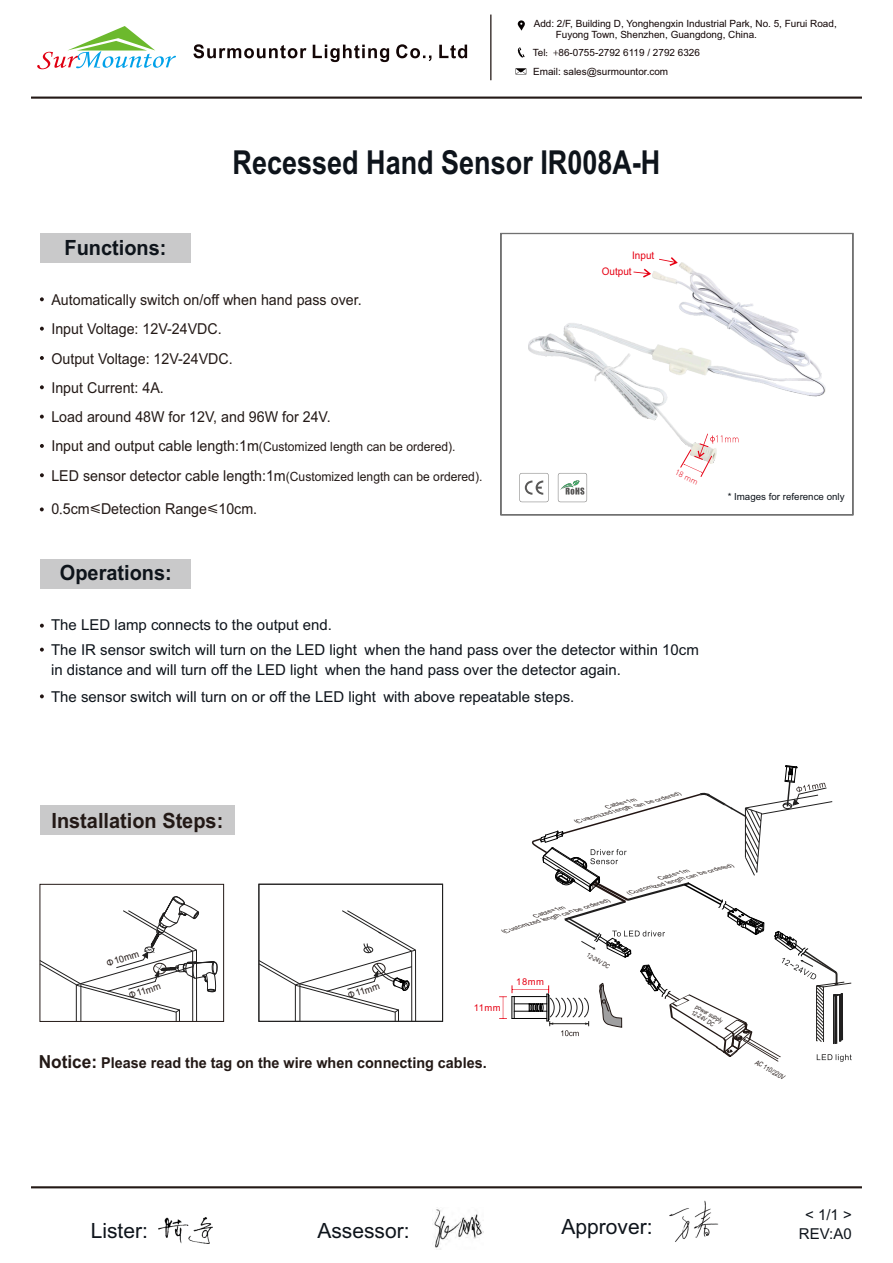
<style>
.page{position:relative;width:893px;height:1263px;background:#fff}
.page>*{position:absolute;margin:0;border:0;box-sizing:border-box;transform-origin:0 0}
.t1{font:700 33px "Arial";color:#0e141b;scale:.82 1}
.t2{font:21px "Arial";color:#0e141b}
.t3{font:700 21px "Arial";color:#0e141b;scale:.95 1}
.t4{font:700 21px "Arial";color:#231916;scale:.95 1}
.t5{font:15px/24.5px "Arial";color:#0e141b}
.t6{font:15px/29.4px "Arial";color:#231916;scale:.95 1}
.t7{font:700 15px "Arial";color:#231916;scale:.96 1}
.t8{font:12.75px "Arial";color:#231916;scale:.95 1}
.t9{font:10.5px "Arial";color:#e60013;scale:.95 1}
.t10{font:9.9px/11.1px "Arial";color:#130606}
.t11{font:9.75px "Arial";color:#0e141b}
.t12{font:9.6px "Arial";color:#231916;scale:.96 1}
.t13{font:9.45px "Arial";letter-spacing:.055em;color:#e60013}
.t14{font:300 8.1px "DIN";color:#e60013}
.t15{font:7.05px "Arial";color:#231916;scale:.8 1}
.t16{font:6.45px/7.2px "Arial";color:#231916;scale:.8 1}
.t17{font:italic 5.4px/6px "Arial";color:#231916;scale:1.27 1}
.t18{font:italic 5.4px/6.1px "Arial";color:#231916;scale:1.29 1}
.s1{font-family:"FZSSK GBK1 0"}
.s2{font-size:15px}
.s3{font-size:12.75px}
.s4{font-family:"Ping Fang SC"}
.s5{font-family:"FZLTHJW GB1 0"}
.s6{font-size:18px}
</style>
<div class="page">
<img style="left:434px;top:1209px;width:49px;height:40px">
<img style="left:669px;top:1200px;width:50px;height:42px">
<svg style="left:31px;top:96px;width:831px;height:3px;background:#625b59"></svg>
<svg style="left:31px;top:1186px;width:831px;height:3px;background:#625b58"></svg>
<svg style="left:37px;top:26px;width:139px;height:43px"></svg>
<svg style="left:193px;top:44px;width:274px;height:18px"></svg>
<svg style="left:518px;top:20px;width:7px;height:11px"></svg>
<svg style="left:517px;top:47px;width:8px;height:11px"></svg>
<svg style="left:516px;top:68px;width:10px;height:6px"></svg>
<hr style="left:490px;top:15px;width:1px;height:65px;background:#231916">
<img style="left:159px;top:1217px;width:54px;height:26px">
<svg style="left:500px;top:232px;width:354px;height:284px"></svg>
<div style="left:40px;top:233px;width:151px;height:30px;background:#c9c9ca"></div>
<div style="left:40px;top:560px;width:151px;height:29px;background:#c9c9ca"></div>
<svg style="left:40px;top:624px;width:4px;height:4px"></svg>
<svg style="left:40px;top:648px;width:4px;height:4px"></svg>
<svg style="left:40px;top:694px;width:4px;height:4px"></svg>
<svg style="left:40px;top:297px;width:4px;height:4px"></svg>
<svg style="left:40px;top:444px;width:4px;height:4px"></svg>
<svg style="left:40px;top:415px;width:4px;height:4px"></svg>
<svg style="left:40px;top:385px;width:4px;height:4px"></svg>
<svg style="left:40px;top:356px;width:4px;height:4px"></svg>
<svg style="left:40px;top:327px;width:4px;height:4px"></svg>
<svg style="left:40px;top:473px;width:4px;height:4px"></svg>
<svg style="left:40px;top:507px;width:4px;height:4px"></svg>
<svg style="left:558px;top:473px;width:29px;height:29px"></svg>
<svg style="left:519px;top:473px;width:30px;height:29px"></svg>
<img style="left:528px;top:262px;width:298px;height:201px">
<svg style="left:680px;top:434px;width:58px;height:43px"></svg>
<svg style="left:258px;top:883px;width:185px;height:139px"></svg>
<svg style="left:39px;top:895px;width:179px;height:126px"></svg>
<div style="left:40px;top:806px;width:194px;height:29px;background:#c9c9ca"></div>
<div style="left:40px;top:884px;width:184px;height:138px;border:1px solid #231916"></div>
<svg style="left:499px;top:765px;width:353px;height:297px"></svg>
<p class="t10" style="left:556px;top:19px;width:282px;text-indent:-22px">Add: 2/F, Building D, Yonghengxin Industrial Park, No. 5, Furui Road,<br>Fuyong Town, Shenzhen, Guangdong, China.</p>
<p class="t10" style="left:533px;top:44px;width:169px;line-height:18.6px">Tel<span class="s1">: +</span>86-0755-2792 6119 / 2792 6326<br>Email: sales@surmountor.com</p>
<h1 class="t1" style="left:233px;top:150px;width:523px">Recessed Hand Sensor IR008A-H</h1>
<h2 class="t3" style="left:65px;top:240px;width:109px">Functions:</h2>
<p class="t6" style="left:51px;top:286px;width:328px">Automatically switch on/off when hand pass over.<br>Input Voltage: 12V-24VDC.<br>Output Voltage: 12V-24VDC.<br>Input Current: 4A.<br>Load around 48W for 12V, and 96W for 24V.</p>
<p class="t8" style="left:51px;top:442px;width:427px"><span class="s2">Input and output cable length:1m</span>(Customized length can be ordered).</p>
<p class="t6" style="left:51px;top:462px;width:455px">LED sensor detector cable length:1m<span class="s3">(Customized length can be ordered).</span></p>
<p class="t6" style="left:51px;top:496px;width:218px">0<span class="s1">.</span>5cm<span class="s4">≤</span>Detection Range<span class="s4">≤</span>10cm.</p>
<h2 class="t3" style="left:60px;top:565px;width:119px">Operations:</h2>
<p class="t9" style="left:632px;top:252px;width:25px">Input</p>
<p class="t9" style="left:602px;top:267px;width:33px">Output</p>
<p class="t14" style="left:677px;top:469px;width:26px;rotate:25deg">18 mm</p>
<p class="t5" style="left:51px;top:614px;width:649px">The LED lamp connects to the output end.<br>The IR sensor switch will turn on the LED light when the hand pass over the detector within 10cm</p>
<p class="t5" style="left:51px;top:657px;width:572px;line-height:27.2px">in distance and will turn off the LED light when the hand pass over the detector again.<br>The sensor switch will turn on or off the LED light with above repeatable steps.</p>
<p class="t11" style="left:728px;top:493px;width:118px">* Images for reference only</p>
<h2 class="t4" style="left:51px;top:812px;width:182px">Installation Steps:</h2>
<p class="t12" style="left:105px;top:960px;width:37px;rotate:-18deg"><span class="s5">Φ</span>10mm</p>
<p class="t12" style="left:127px;top:993px;width:37px;rotate:-18deg"><span class="s5">Φ</span>11mm</p>
<p class="t12" style="left:346px;top:993px;width:37px;rotate:-18deg"><span class="s5">Φ</span>11mm</p>
<p class="t17" style="left:574px;top:813px;width:88px;text-indent:34px;rotate:-15deg">Cable=1m<br>(Customized length can be ordered)</p>
<p class="t17" style="left:627px;top:884px;width:88px;text-indent:34px;rotate:-15deg">Cable=1m<br>(Customized length can be ordered)</p>
<p class="t18" style="left:501px;top:923px;width:88px;text-indent:35px;rotate:-17deg">Cable=1m<br>(Customized length can be ordered)</p>
<p class="t13" style="left:474px;top:1004px;width:29px">11mm</p>
<p class="t13" style="left:516px;top:978px;width:29px">18mm</p>
<p class="t16" style="left:589px;top:952px;width:33px;rotate:30deg">12-24V DC</p>
<p class="t16" style="left:697px;top:1003px;width:40px;rotate:30deg">power supply<br>12-24V DC</p>
<p class="t7" style="left:39px;top:1057px;width:468px"><span class="s6">Notice:</span> Please read the tag on the wire when connecting cables.</p>
<p class="t15" style="left:757px;top:1059px;width:43px;rotate:30deg">AC 110/220V</p>
<h2 class="t2" style="left:91px;top:1222px;width:59px">Lister:</h2>
<h2 class="t2" style="left:317px;top:1222px;width:94px">Assessor:</h2>
<h2 class="t2" style="left:561px;top:1218px;width:93px">Approver:</h2>
<p class="t5" style="left:805px;top:1203px;width:48px">&lt; 1/1 &gt;</p>
<p class="t5" style="left:799px;top:1223px;width:54px">REV:A0</p>
</div>
